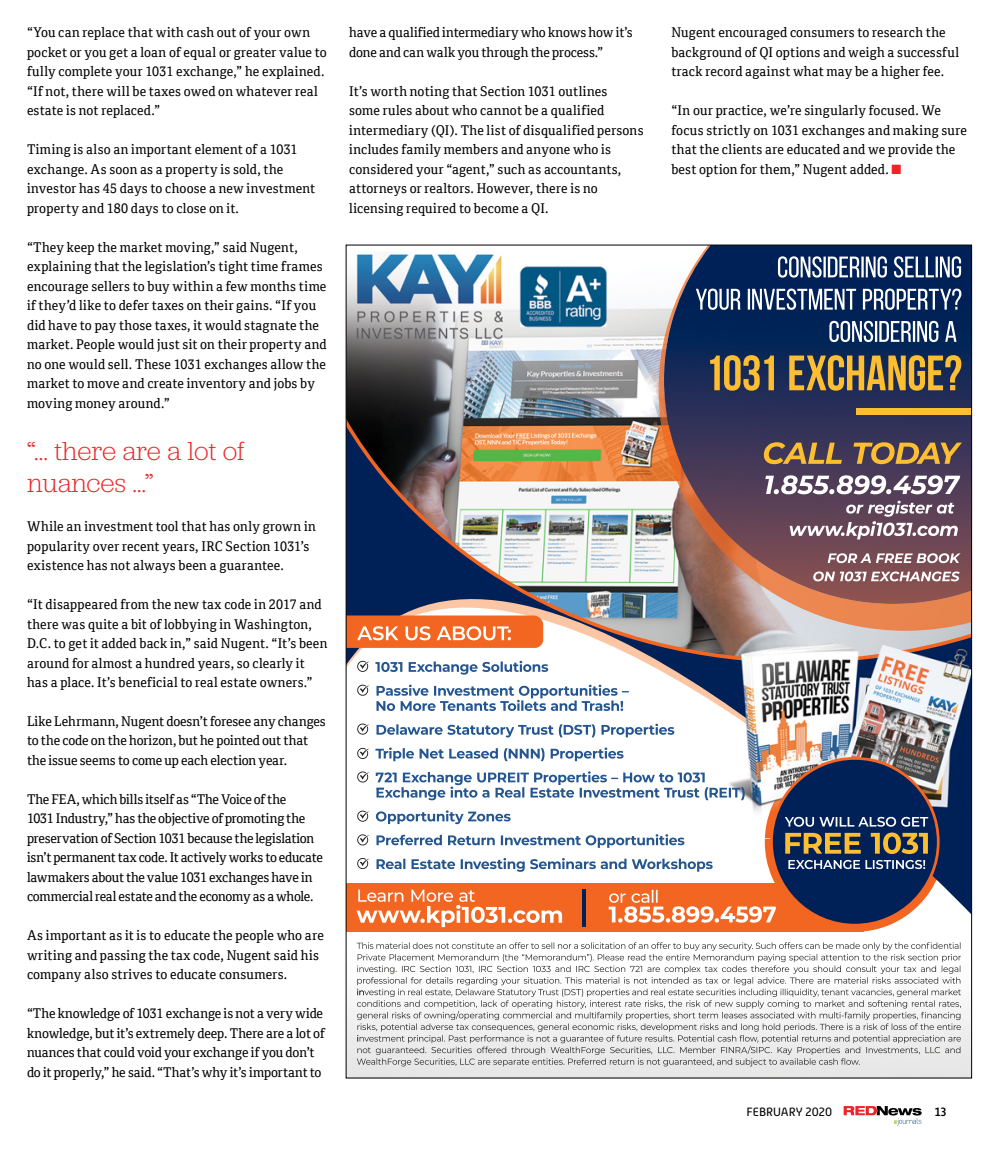
<style>
.page{position:relative;width:999px;height:1161px;background:#fff}
.page>*{position:absolute;margin:0;border:0;box-sizing:border-box;transform-origin:0 0}
.t1{font:300 27px/32.4px "Jubilat";letter-spacing:-.01em;color:#ee2527}
.t2{font:13.5px/19.5px "Cordale";letter-spacing:.005em;color:#000;scale:.96 1}
.t3{font:13.5px/19.5px "Cordale";letter-spacing:-.02em;color:#000;scale:.96 1}
.t4{font:12px "Alwyn New";color:#000}
.t5{font:500 12px "Alwyn New";color:#000}
.s1{color:#ee2527}
</style>
<div class="page">
<svg style="left:844px;top:1106px;width:78px;height:20px"></svg>
<img style="left:348px;top:942px;width:622px;height:134px">
<img style="left:863px;top:927px;width:21px;height:5px">
<img style="left:348px;top:915px;width:515px;height:17px">
<img style="left:348px;top:663px;width:622px;height:252px">
<img style="left:348px;top:253px;width:622px;height:406px">
<img style="left:659px;top:253px;width:311px;height:378px">
<img style="left:664px;top:247px;width:306px;height:357px">
<img style="left:582px;top:890px;width:4px;height:36px">
<img style="left:770px;top:757px;width:170px;height:170px">
<img style="left:773px;top:760px;width:164px;height:164px;border-radius:82px">
<img style="left:857px;top:408px;width:113px;height:6px">
<svg style="left:357px;top:661px;width:13px;height:11px"></svg>
<svg style="left:357px;top:685px;width:13px;height:11px"></svg>
<svg style="left:357px;top:724px;width:13px;height:11px"></svg>
<svg style="left:357px;top:748px;width:13px;height:11px"></svg>
<svg style="left:357px;top:771px;width:13px;height:12px"></svg>
<svg style="left:357px;top:811px;width:13px;height:11px"></svg>
<svg style="left:357px;top:834px;width:13px;height:12px"></svg>
<svg style="left:357px;top:858px;width:13px;height:11px"></svg>
<img style="left:348px;top:615px;width:195px;height:33px">
<p class="t2" style="left:27px;top:23px;width:314px">“You can replace that with cash out of your own pocket or you get a loan of equal or greater value to fully complete your 1031 exchange,” he explained. “If not, there will be taxes owed on whatever real estate is not replaced.”</p>
<p class="t2" style="left:27px;top:140px;width:302px">Timing is also an important element of a 1031 exchange. As soon as a property is sold, the investor has 45 days to choose a new investment property and 180 days to close on it.</p>
<p class="t2" style="left:27px;top:237px;width:314px">“They keep the market moving,” said Nugent, explaining that the legislation’s tight time frames encourage sellers to buy within a few months time if they’d like to defer taxes on their gains. “If you did have to pay those taxes, it would stagnate the market. People would just sit on their property and no one would sell. These 1031 exchanges allow the market to move and create inventory and jobs by moving money around.”</p>
<h1 class="t1" style="left:27px;top:433px;width:219px">“... there are a lot of nuances …”</h1>
<p class="t2" style="left:27px;top:517px;width:303px">While an investment tool that has only grown in popularity over recent years, IRC Section 1031’s existence has not always been a guarantee.</p>
<p class="t2" style="left:27px;top:595px;width:315px">“It disappeared from the new tax code in 2017 and there was quite a bit of lobbying in Washington, D.C. to get it added back in,” said Nugent. “It’s been around for almost a hundred years, so clearly it has a place. It’s beneficial to real estate owners.”</p>
<p class="t2" style="left:27px;top:712px;width:313px">Like Lehrmann, Nugent doesn’t foresee any changes to the code on the horizon, but he pointed out that the issue seems to come up each election year.</p>
<p class="t3" style="left:27px;top:790px;width:310px">The FEA, which bills itself as “The Voice of the<br>1031 Industry,” has the objective of promoting the preservation of Section 1031 because the legislation isn’t permanent tax code. It actively works to educate lawmakers about the value 1031 exchanges have in commercial real estate and the economy as a whole.</p>
<p class="t2" style="left:27px;top:926px;width:311px">As important as it is to educate the people who are writing and passing the tax code, Nugent said his company also strives to educate consumers.</p>
<p class="t2" style="left:27px;top:1004px;width:312px">“The knowledge of 1031 exchange is not a very wide knowledge, but it’s extremely deep. There are a lot of nuances that could void your exchange if you don’t do it properly,” he said. “That’s why it’s important to</p>
<p class="t2" style="left:349px;top:23px;width:297px">have a qualified intermediary who knows how it’s done and can walk you through the process.”</p>
<p class="t2" style="left:349px;top:81px;width:308px">It’s worth noting that Section 1031 outlines<br>some rules about who cannot be a qualified intermediary (QI). The list of disqualified persons includes family members and anyone who is considered your “agent,” such as accountants, attorneys or realtors. However, there is no licensing required to become a QI.</p>
<p class="t2" style="left:671px;top:23px;width:301px">Nugent encouraged consumers to research the background of QI options and weigh a successful track record against what may be a higher fee.</p>
<p class="t2" style="left:671px;top:101px;width:310px">“In our practice, we’re singularly focused. We focus strictly on 1031 exchanges and making sure that the clients are educated and we provide the best option for them,” Nugent added. <span class="s1">■</span></p>
<p class="t4" style="left:747px;top:1105px;width:87px">FEBRUARY 2020</p>
<p class="t5" style="left:935px;top:1105px;width:13px">13</p>
</div>
